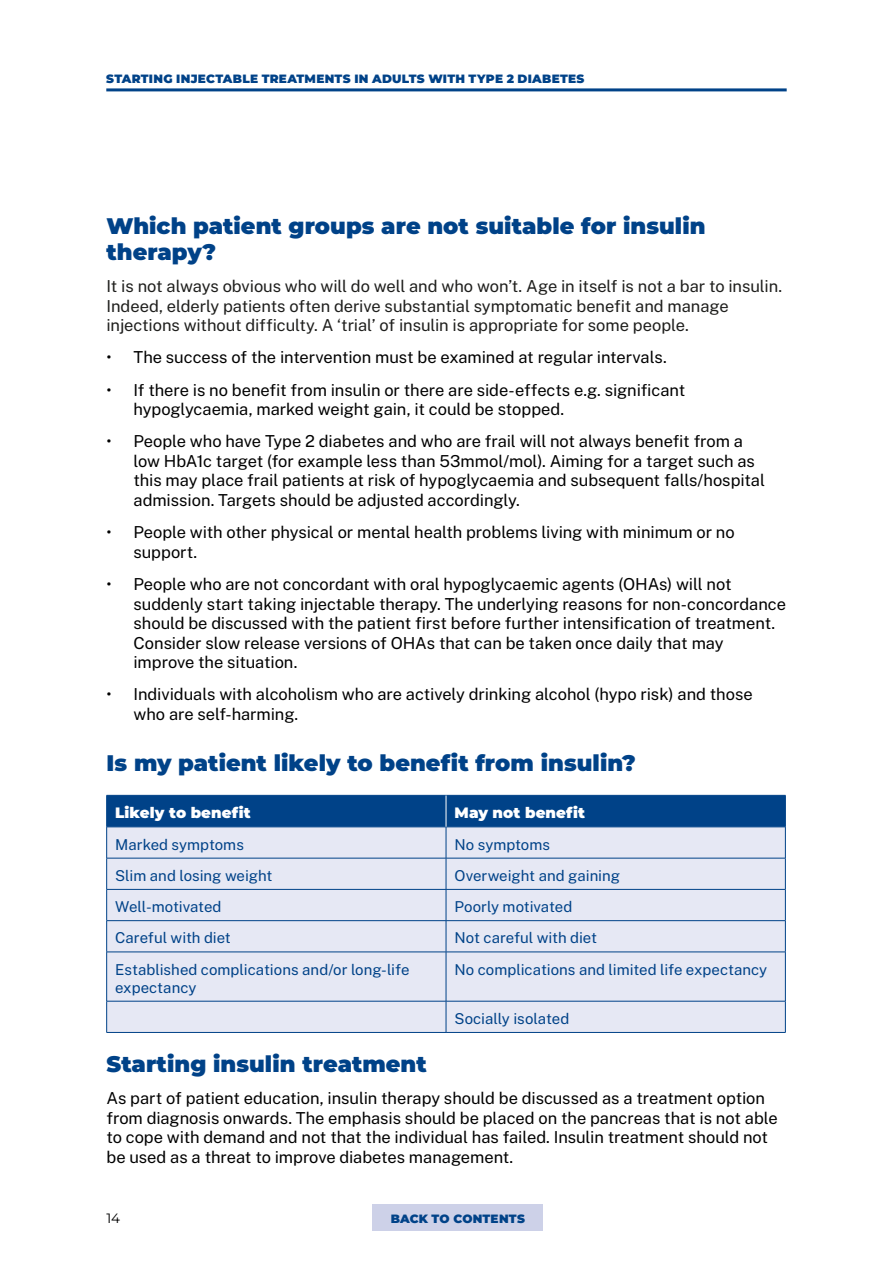
<style>
.page{position:relative;width:893px;height:1263px;background:#fff}
.page>*{position:absolute;margin:0;border:0;box-sizing:border-box;transform-origin:0 0}
.t1{font:900 22.5px/25.5px "Montserrat";color:#004288}
.t2{font:16.5px/19.5px "Public Sans";letter-spacing:-.005em;color:#000}
.t3{font:16.5px/19.5px "Public Sans";letter-spacing:-.005em;color:#1e1e1c}
.t4{font:15px/18px "Public Sans";letter-spacing:-.005em;color:#004288}
.t5{font:900 15px "Montserrat";letter-spacing:.01em;color:#fff}
.t6{font:13.5px "Montserrat";color:#000}
.t7{font:900 12px "Montserrat";letter-spacing:.025em;color:#004288}
</style>
<div class="page">
<hr style="left:106px;top:88px;width:681px;height:3px;background:#004288">
<div style="left:373px;top:1205px;width:170px;height:26px;background:#cdd1e8"></div>
<div style="left:107px;top:796px;width:678px;height:31px;background:#004288"></div>
<div style="left:107px;top:828px;width:678px;height:204px;background:#e6e8f4"></div>
<hr style="left:106px;top:795px;width:340px;height:1px;background:#004288">
<hr style="left:106px;top:795px;width:1px;height:32px;background:#004288">
<hr style="left:446px;top:795px;width:340px;height:1px;background:#004288">
<hr style="left:785px;top:795px;width:1px;height:32px;background:#004288">
<hr style="left:106px;top:827px;width:340px;height:1px;background:#004288">
<hr style="left:106px;top:827px;width:1px;height:31px;background:#004288">
<hr style="left:446px;top:827px;width:340px;height:1px;background:#004288">
<hr style="left:446px;top:827px;width:1px;height:31px;background:#004288">
<hr style="left:785px;top:827px;width:1px;height:31px;background:#004288">
<hr style="left:106px;top:858px;width:340px;height:1px;background:#004288">
<hr style="left:106px;top:858px;width:1px;height:31px;background:#004288">
<hr style="left:446px;top:858px;width:340px;height:1px;background:#004288">
<hr style="left:446px;top:858px;width:1px;height:31px;background:#004288">
<hr style="left:785px;top:858px;width:1px;height:31px;background:#004288">
<hr style="left:106px;top:889px;width:340px;height:1px;background:#004288">
<hr style="left:106px;top:889px;width:1px;height:31px;background:#004288">
<hr style="left:446px;top:889px;width:340px;height:1px;background:#004288">
<hr style="left:446px;top:889px;width:1px;height:31px;background:#004288">
<hr style="left:785px;top:889px;width:1px;height:31px;background:#004288">
<hr style="left:106px;top:920px;width:340px;height:1px;background:#004288">
<hr style="left:106px;top:921px;width:1px;height:31px;background:#004288">
<hr style="left:446px;top:920px;width:340px;height:1px;background:#004288">
<hr style="left:446px;top:921px;width:1px;height:31px;background:#004288">
<hr style="left:785px;top:921px;width:1px;height:31px;background:#004288">
<hr style="left:106px;top:952px;width:340px;height:1px;background:#004288">
<hr style="left:106px;top:952px;width:1px;height:49px;background:#004288">
<hr style="left:446px;top:952px;width:340px;height:1px;background:#004288">
<hr style="left:446px;top:952px;width:1px;height:49px;background:#004288">
<hr style="left:785px;top:952px;width:1px;height:49px;background:#004288">
<hr style="left:106px;top:1001px;width:340px;height:1px;background:#004288">
<hr style="left:106px;top:1001px;width:1px;height:31px;background:#004288">
<hr style="left:446px;top:1001px;width:340px;height:1px;background:#004288">
<hr style="left:446px;top:1001px;width:1px;height:31px;background:#004288">
<hr style="left:785px;top:1001px;width:1px;height:31px;background:#004288">
<hr style="left:106px;top:1032px;width:340px;height:1px;background:#004288">
<hr style="left:446px;top:1032px;width:340px;height:1px;background:#004288">
<hr style="left:446px;top:795px;width:1px;height:32px;background:#fff">
<p class="t7" style="left:106px;top:71px;width:480px">STARTING INJECTABLE TREATMENTS IN ADULTS WITH TYPE 2 DIABETES</p>
<h1 class="t1" style="left:106px;top:213px;width:601px">Which patient groups are not suitable for insulin therapy?</h1>
<p class="t3" style="left:106px;top:275px;width:677px">It is not always obvious who will do well and who won’t. Age in itself is not a bar to insulin.<br>Indeed, elderly patients often derive substantial symptomatic benefit and manage injections without difficulty. A ‘trial’ of insulin is appropriate for some people.</p>
<p class="t2" style="left:106px;top:347px;width:562px">• The success of the intervention must be examined at regular intervals.</p>
<p class="t2" style="left:133px;top:379px;width:553px;text-indent:-27px">• If there is no benefit from insulin or there are side-effects e.g. significant hypoglycaemia, marked weight gain, it could be stopped.</p>
<p class="t2" style="left:133px;top:431px;width:633px;text-indent:-27px">• People who have Type 2 diabetes and who are frail will not always benefit from a low HbA1c target (for example less than 53mmol/mol). Aiming for a target such as this may place frail patients at risk of hypoglycaemia and subsequent falls/hospital admission. Targets should be adjusted accordingly.</p>
<p class="t2" style="left:133px;top:521px;width:603px;text-indent:-27px">• People with other physical or mental health problems living with minimum or no support.</p>
<p class="t2" style="left:133px;top:573px;width:654px;text-indent:-27px">• People who are not concordant with oral hypoglycaemic agents (OHAs) will not suddenly start taking injectable therapy. The underlying reasons for non-concordance should be discussed with the patient first before further intensification of treatment.<br>Consider slow release versions of OHAs that can be taken once daily that may improve the situation.</p>
<p class="t2" style="left:133px;top:683px;width:621px;text-indent:-27px">• Individuals with alcoholism who are actively drinking alcohol (hypo risk) and those who are self-harming.</p>
<h1 class="t1" style="left:106px;top:749px;width:531px">Is my patient likely to benefit from insulin?</h1>
<p class="t5" style="left:115px;top:803px;width:137px">Likely to benefit</p>
<p class="t5" style="left:454px;top:803px;width:132px">May not benefit</p>
<p class="t4" style="left:115px;top:834px;width:130px">Marked symptoms</p>
<p class="t4" style="left:454px;top:834px;width:97px">No symptoms</p>
<p class="t4" style="left:115px;top:865px;width:159px">Slim and losing weight</p>
<p class="t4" style="left:454px;top:865px;width:167px">Overweight and gaining</p>
<p class="t4" style="left:115px;top:897px;width:108px">Well-motivated</p>
<p class="t4" style="left:454px;top:897px;width:119px">Poorly motivated</p>
<p class="t4" style="left:115px;top:928px;width:117px">Careful with diet</p>
<p class="t4" style="left:454px;top:928px;width:144px">Not careful with diet</p>
<p class="t4" style="left:115px;top:959px;width:296px">Established complications and/or long-life expectancy</p>
<p class="t4" style="left:454px;top:959px;width:314px">No complications and limited life expectancy</p>
<p class="t4" style="left:454px;top:1008px;width:116px">Socially isolated</p>
<h1 class="t1" style="left:106px;top:1051px;width:322px">Starting insulin treatment</h1>
<p class="t2" style="left:106px;top:1087px;width:673px">As part of patient education, insulin therapy should be discussed as a treatment option from diagnosis onwards. The emphasis should be placed on the pancreas that is not able to cope with demand and not that the individual has failed. Insulin treatment should not be used as a threat to improve diabetes management.</p>
<p class="t6" style="left:106px;top:1210px;width:15px">14</p>
<p class="t7" style="left:391px;top:1210px;width:136px">BACK TO CONTENTS</p>
</div>
